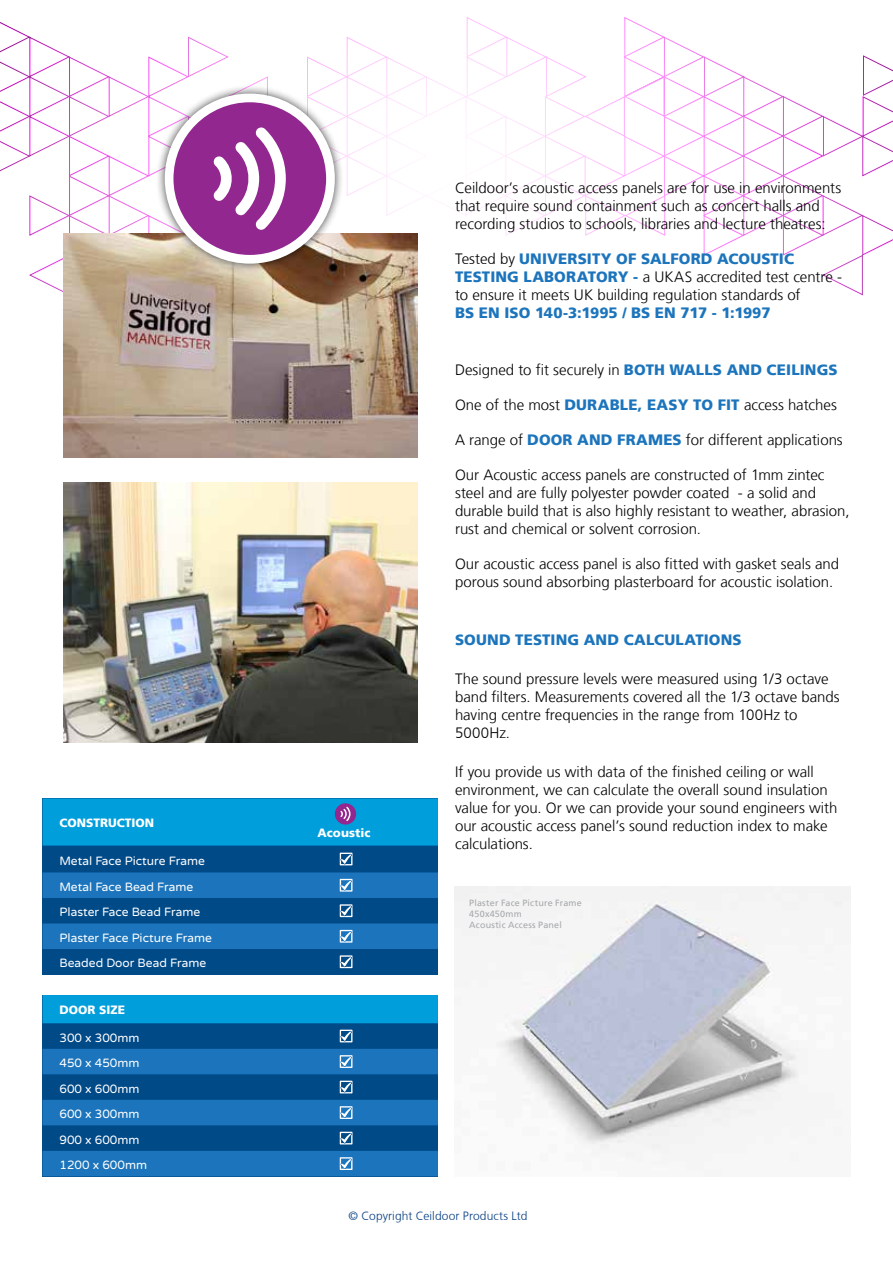
<style>
.page{position:relative;width:893px;height:1263px;background:#fff}
.page>*{position:absolute;margin:0;border:0;box-sizing:border-box;transform-origin:0 0}
.t1{font:300 15px/18px "Frutiger LT";color:#000}
.t2{font:900 15px "Frutiger LT";letter-spacing:.005em;color:#1c75bc}
.t3{font:12px/25.5px "Varela Round";color:#fff}
.t4{font:300 12px "Frutiger CE";letter-spacing:.01em;color:#083f82}
.t5{font:900 12px "Frutiger LT";color:#fff}
.t6{font:9px/10.8px "Frutiger LT";letter-spacing:.02em;color:#a7a9ac}
.s1{font-family:"Frutiger CE"}
.s2{font-weight:900;color:#1c75bc}
</style>
<div class="page">
<svg style="left:0;top:17px;width:893px;height:311px"></svg>
<img style="left:455px;top:886px;width:395px;height:271px">
<div style="left:43px;top:995px;width:395px;height:181px;background:#004a88"></div>
<div style="left:43px;top:995px;width:395px;height:28px;background:#009edb"></div>
<svg style="left:43px;top:1049px;width:395px;height:127px;fill:#1c75bc"></svg>
<svg style="left:340px;top:1030px;width:12px;height:12px"></svg>
<svg style="left:340px;top:1055px;width:12px;height:13px"></svg>
<svg style="left:340px;top:1081px;width:12px;height:12px"></svg>
<svg style="left:340px;top:1106px;width:12px;height:13px"></svg>
<svg style="left:340px;top:1132px;width:12px;height:12px"></svg>
<svg style="left:340px;top:1157px;width:12px;height:13px"></svg>
<div style="left:43px;top:798px;width:395px;height:176px;background:#004a88"></div>
<svg style="left:340px;top:853px;width:12px;height:12px"></svg>
<svg style="left:43px;top:872px;width:395px;height:77px"></svg>
<svg style="left:340px;top:955px;width:12px;height:13px"></svg>
<div style="left:43px;top:798px;width:395px;height:47px;background:#009edb"></div>
<img style="left:63px;top:483px;width:354px;height:259px">
<img style="left:63px;top:234px;width:354px;height:223px">
<div style="left:155px;top:84px;width:189px;height:189px;background:#000;opacity:.75"></div>
<div style="left:165px;top:94px;width:170px;height:170px;background:#fff;border-radius:50%"></div>
<div style="left:173px;top:102px;width:153px;height:153px;background:#92278f;border-radius:50%"></div>
<svg style="left:213px;top:127px;width:73px;height:103px"></svg>
<p class="t5" style="left:60px;top:815px;width:96px">CONSTRUCTION</p>
<p class="t3" style="left:60px;top:848px;width:154px">Metal Face Picture Frame<br>Metal Face Bead Frame<br>Plaster Face Bead Frame<br>Plaster Face Picture Frame<br>Beaded Door Bead Frame</p>
<p class="t5" style="left:60px;top:1002px;width:20px">DOOR</p>
<p class="t5" style="left:99px;top:1002px;width:26px">SIZE</p>
<p class="t3" style="left:60px;top:1025px;width:89px">300 x 300mm<br>450 x 450mm<br>600 x 600mm<br>600 x 300mm<br>900 x 600mm<br>1200 x 600mm</p>
<p class="t1" style="left:455px;top:179px;width:388px">Ceildoor’s acoustic access panels are for use in environments that require sound containment such as concert halls and recording studios to schools, libraries and lecture theatres:</p>
<p class="t1" style="left:455px;top:250px;width:389px"><span class="s1">Tested by</span> <span class="s2">UNIVERSITY OF SALFORD ACOUSTIC<br>TESTING LABORATORY -</span> a UKAS accredited test centre - to ensure it meets UK building regulation standards of</p>
<p class="t2" style="left:455px;top:304px;width:317px">BS EN ISO 140-3:1995 / BS EN 717 - 1:1997</p>
<p class="t5" style="left:318px;top:826px;width:54px">ACOUSTIC</p>
<p class="t1" style="left:455px;top:361px;width:180px">Designed to fit securely in <span class="s2">BOTH</span></p>
<p class="t2" style="left:670px;top:361px;width:12px">WALLS</p>
<p class="t2" style="left:727px;top:361px;width:13px">AND</p>
<p class="t2" style="left:767px;top:361px;width:10px">CEILIN</p>
<p class="t2" style="left:817px;top:361px;width:21px">GS</p>
<p class="t1" style="left:455px;top:396px;width:121px">One of the most <span class="s2">DURABLE</span></p>
<p class="t2" style="left:638px;top:396px;width:20px">, EAS</p>
<p class="t2" style="left:678px;top:396px;width:48px">Y TO FIT</p>
<p class="t1" style="left:744px;top:396px;width:94px">access hatches</p>
<p class="t1" style="left:455px;top:431px;width:389px">A range of <span class="s2">DOOR AND FRAMES</span> for different applications</p>
<p class="t1" style="left:455px;top:466px;width:396px">Our Acoustic access panels are constructed of 1mm zintec steel and are fully polyester powder coated - a solid and durable build that is also highly resistant to weather, abrasion, rust and chemical or solvent corrosion.</p>
<p class="t1" style="left:455px;top:555px;width:385px">Our acoustic access panel is also fitted with gasket seals and porous sound absorbing plasterboard for acoustic isolation.</p>
<p class="t2" style="left:455px;top:630px;width:22px">SOUND</p>
<p class="t2" style="left:515px;top:630px;width:18px">TESTIN</p>
<p class="t2" style="left:567px;top:630px;width:29px">G AND</p>
<p class="t2" style="left:624px;top:630px;width:22px">CALCULATIONS</p>
<p class="t1" style="left:455px;top:670px;width:386px">The sound pressure levels were measured using 1/3 octave band filters. Measurements covered all the 1/3 octave bands having centre frequencies in the range from 100Hz to 5000Hz.</p>
<p class="t1" style="left:455px;top:763px;width:384px">If you provide us with data of the finished ceiling or wall environment, we can calculate the overall sound insulation value for you. Or we can provide your sound engineers with our acoustic access panel’s sound reduction index to make calculations.</p>
<p class="t6" style="left:469px;top:897px;width:114px">Plaster Face Picture Frame<br>450x450mm<br>Acoustic Access Panel</p>
<p class="t4" style="left:349px;top:1209px;width:180px">© Copyright Ceildoor Products Ltd</p>
</div>
